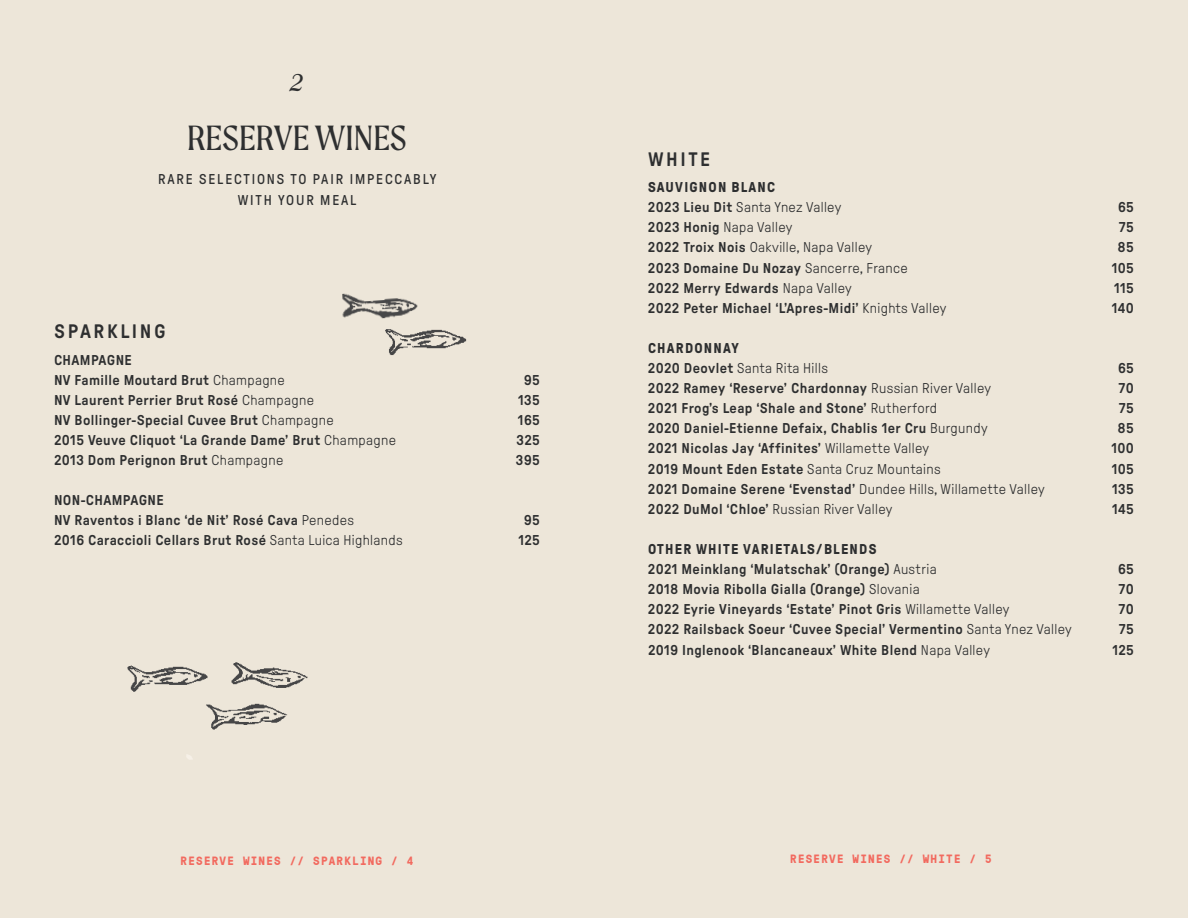
<style>
.page{position:relative;width:1188px;height:918px;background:#ede6d9}
.page>*{position:absolute;margin:0;border:0;box-sizing:border-box;transform-origin:0 0}
.t1{font:37.5px "Moret";color:#2e2f30}
.t2{font:24px "Numbers Bayside";color:#2e2f30}
.t3{font:500 19.5px "GT Pressura";letter-spacing:.13em;color:#2e2f30}
.t4{font:500 14.25px/20.1px "GT Pressura";letter-spacing:.025em;color:#2e2f30}
.t5{font:300 14.25px/20.1px "GT Pressura";letter-spacing:.025em;color:#2e2f30}
.t6{font:14.25px/21px "GT Pressura";letter-spacing:.13em;color:#2e2f30;text-align:center}
.t7{font:700 12px "GT Pressura Mono";letter-spacing:.1em;color:#f26a5f}
.s1{font-weight:300}
.s2{font-weight:700}
.s3{font-weight:500}
</style>
<div class="page">
<svg style="left:186px;top:757px;width:7px;height:3px"></svg>
<img style="left:366px;top:342px;width:114px;height:21px">
<img style="left:277px;top:272px;width:231px;height:70px">
<img style="left:97px;top:662px;width:249px;height:95px">
<h2 class="t2" style="left:290px;top:70px;width:15px">2</h2>
<h1 class="t1" style="left:187px;top:117px;width:221px">RESERVE WINES</h1>
<p class="t6" style="left:158px;top:169px;width:280px">RARE SELECTIONS TO PAIR IMPECCABLY<br>WITH YOUR MEAL</p>
<h3 class="t3" style="left:54px;top:320px;width:113px">SPARKLING</h3>
<p class="t4" style="left:54px;top:349px;width:232px">CHAMPAGNE<br>NV Famille Moutard Brut <span class="s1">Champagne</span></p>
<p class="t4" style="left:524px;top:369px;width:17px">95</p>
<p class="t4" style="left:54px;top:390px;width:262px">NV Laurent Perrier Brut Rosé <span class="s1">Champagne</span></p>
<p class="t4" style="left:518px;top:390px;width:23px">135</p>
<p class="t4" style="left:54px;top:410px;width:281px">NV Bollinger-Special Cuvee Brut <span class="s1">Champagne</span></p>
<p class="t4" style="left:518px;top:410px;width:24px">165</p>
<p class="t4" style="left:54px;top:430px;width:344px">2015 Veuve Cliquot ‘La Grande Dame’ Brut <span class="s1">Champagne</span></p>
<p class="t4" style="left:517px;top:430px;width:25px">325</p>
<p class="t4" style="left:54px;top:450px;width:231px">2013 Dom Perignon Brut <span class="s1">Champagne</span></p>
<p class="t4" style="left:516px;top:450px;width:26px">395</p>
<p class="t4" style="left:54px;top:490px;width:302px">NON-CHAMPAGNE<br>NV Raventos i Blanc ‘de Nit’ Rosé Cava <span class="s1">Penedes</span></p>
<p class="t4" style="left:524px;top:510px;width:17px">95</p>
<p class="t4" style="left:54px;top:530px;width:350px">2016 Caraccioli Cellars Brut Rosé <span class="s1">Santa Luica Highlands</span></p>
<p class="t4" style="left:518px;top:530px;width:23px">125</p>
<p class="t7" style="left:181px;top:852px;width:234px">RESERVE WINES // SPARKLING / 4</p>
<h3 class="t3" style="left:648px;top:148px;width:64px">WHITE</h3>
<p class="t5" style="left:648px;top:177px;width:195px"><span class="s2">SAUVIGNON BLANC<br></span><span class="s3">2023 Lieu Dit</span> Santa Ynez Valley</p>
<p class="t4" style="left:1118px;top:197px;width:17px">65</p>
<p class="t5" style="left:648px;top:217px;width:146px"><span class="s3">2023 Honig</span> Napa Valley</p>
<p class="t4" style="left:1119px;top:217px;width:17px">75</p>
<p class="t5" style="left:648px;top:238px;width:226px"><span class="s3">2022 Troix Nois</span> Oakville, Napa Valley</p>
<p class="t4" style="left:1118px;top:237px;width:18px">85</p>
<p class="t4" style="left:648px;top:257px;width:261px">2023 Domaine Du Nozay <span class="s1">Sancerre, France</span></p>
<p class="t4" style="left:1112px;top:257px;width:24px">105</p>
<p class="t4" style="left:648px;top:277px;width:205px">2022 Merry Edwards <span class="s1">Napa Valley</span></p>
<p class="t4" style="left:1114px;top:277px;width:21px">115</p>
<p class="t4" style="left:648px;top:297px;width:300px">2022 Peter Michael ‘L’Apres-Midi’ <span class="s1">Knights Valley</span></p>
<p class="t4" style="left:1112px;top:297px;width:24px">140</p>
<p class="t5" style="left:648px;top:338px;width:182px"><span class="s2">CHARDONNAY<br></span><span class="s3">2020 Deovlet</span> Santa Rita Hills</p>
<p class="t4" style="left:1118px;top:358px;width:17px">65</p>
<p class="t4" style="left:648px;top:378px;width:345px">2022 Ramey ‘Reserve’ Chardonnay <span class="s1">Russian River Valley</span></p>
<p class="t4" style="left:1119px;top:378px;width:17px">70</p>
<p class="t4" style="left:648px;top:398px;width:291px">2021 Frog’s Leap ‘Shale and Stone’ <span class="s1">Rutherford</span></p>
<p class="t4" style="left:1119px;top:398px;width:17px">75</p>
<p class="t4" style="left:648px;top:418px;width:341px">2020 Daniel-Etienne Defaix, Chablis 1er Cru <span class="s1">Burgundy</span></p>
<p class="t4" style="left:1118px;top:418px;width:18px">85</p>
<p class="t4" style="left:648px;top:438px;width:283px">2021 Nicolas Jay ‘Affinites’ <span class="s1">Willamette Valley</span></p>
<p class="t4" style="left:1111px;top:438px;width:24px">100</p>
<p class="t4" style="left:648px;top:458px;width:294px">2019 Mount Eden Estate <span class="s1">Santa Cruz Mountains</span></p>
<p class="t4" style="left:1112px;top:458px;width:24px">105</p>
<p class="t5" style="left:648px;top:479px;width:398px"><span class="s3">2021 Domaine Serene ‘Evenstad’</span> Dundee Hills, Willamette Valley</p>
<p class="t4" style="left:1112px;top:478px;width:23px">135</p>
<p class="t5" style="left:648px;top:499px;width:246px"><span class="s3">2022 DuMol ‘Chloe’</span> Russian River Valley</p>
<p class="t4" style="left:1112px;top:499px;width:23px">145</p>
<p class="t4" style="left:648px;top:539px;width:290px"><span class="s2">OTHER WHITE VARIETALS/BLENDS<br></span>2021 Meinklang ‘Mulatschak’ (Orange) <span class="s1">Austria</span></p>
<p class="t4" style="left:1118px;top:559px;width:17px">65</p>
<p class="t4" style="left:648px;top:579px;width:273px">2018 Movia Ribolla Gialla (Orange) <span class="s1">Slovania</span></p>
<p class="t4" style="left:1119px;top:579px;width:17px">70</p>
<p class="t4" style="left:648px;top:599px;width:363px">2022 Eyrie Vineyards ‘Estate’ Pinot Gris <span class="s1">Willamette Valley</span></p>
<p class="t4" style="left:1119px;top:599px;width:17px">70</p>
<p class="t4" style="left:648px;top:619px;width:425px">2022 Railsback Soeur ‘Cuvee Special’ Vermentino <span class="s1">Santa Ynez Valley</span></p>
<p class="t4" style="left:1119px;top:619px;width:17px">75</p>
<p class="t4" style="left:648px;top:639px;width:343px">2019 Inglenook ‘Blancaneaux’ White Blend <span class="s1">Napa Valley</span></p>
<p class="t4" style="left:1113px;top:639px;width:23px">125</p>
<p class="t7" style="left:790px;top:850px;width:203px">RESERVE WINES // WHITE / 5</p>
</div>
